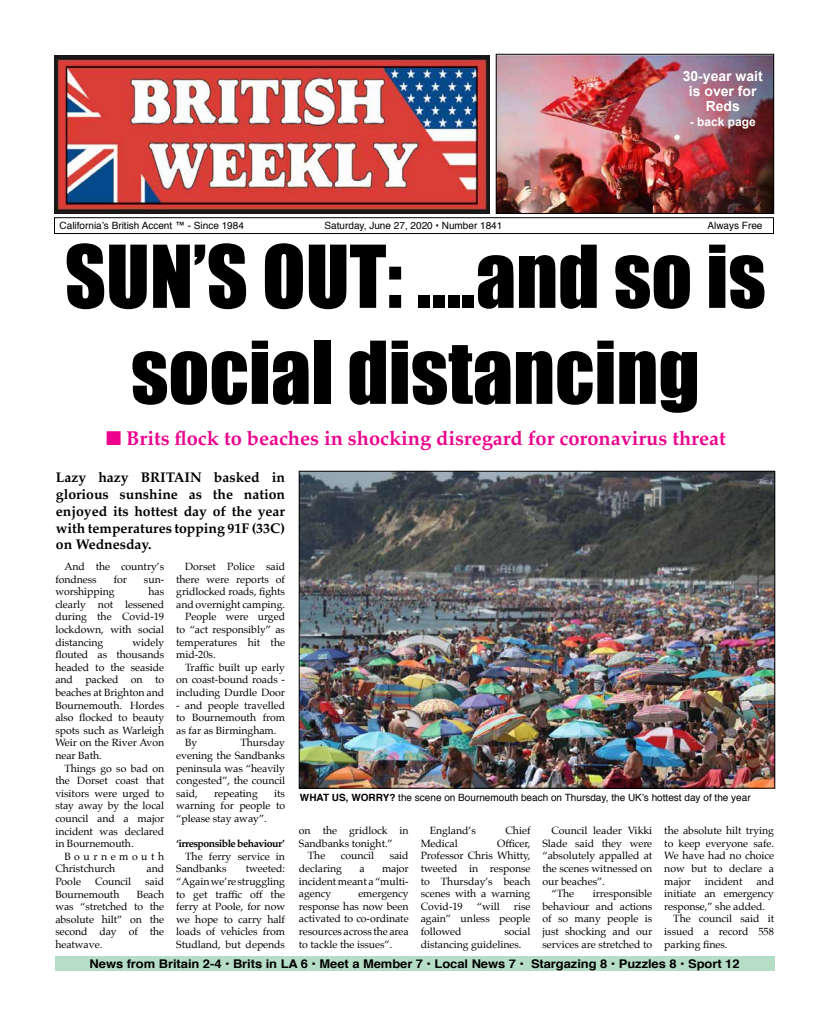
<style>
.page{position:relative;width:828px;height:1026px;background:#fff}
.page>*{position:absolute;margin:0;border:0;box-sizing:border-box;transform-origin:0 0}
.t1{font:80px/96px "Impact";color:#000;text-align:center}
.t2{font:700 20px "Palatino";color:#ec008c}
.t3{font:700 14px/16.8px "Palatino";color:#000;text-align:justify}
.t4{font:700 14px/15px "Arial";color:#fff;text-align:center}
.t5{font:700 12px "Helvetica";letter-spacing:-.005em;color:#000;scale:1.08 1}
.t6{font:700 12px "Arial";color:#fff}
.t7{font:10.5px/12.6px "Palatino";letter-spacing:-.005em;color:#000;text-align:justify}
.t8{font:700 10.5px "Palatino";letter-spacing:-.05em;color:#000}
.t9{font:10px "Helvetica";color:#000}
.s1{font-weight:700}
</style>
<div class="page">
<img style="left:498px;top:56px;width:274px;height:156px">
<div style="left:496px;top:54px;width:278px;height:160px;border:1px solid #000"></div>
<div style="left:54px;top:217px;width:720px;height:17px;border:1px solid #000"></div>
<img style="left:54px;top:55px;width:436px;height:159px">
<div style="left:55px;top:957px;width:719px;height:14px;background:#b6dec6"></div>
<img style="left:301px;top:473px;width:472px;height:314px">
<div style="left:299px;top:471px;width:476px;height:318px;border:1px solid #000"></div>
<h3 class="t4" style="left:683px;top:69px;width:82px">30-year wait is over for<br>Reds</h3>
<p class="t6" style="left:690px;top:113px;width:68px">- back page</p>
<p class="t9" style="left:60px;top:217px;width:186px">California’s British Accent ™ - Since 1984</p>
<p class="t9" style="left:325px;top:217px;width:179px">Saturday, June 27, 2020 • Number 1841</p>
<p class="t9" style="left:707px;top:217px;width:57px">Always Free</p>
<h1 class="t1" style="left:65px;top:226px;width:703px">SUN’S OUT: ....and so is social distancing</h1>
<h2 class="t2" style="left:106px;top:422px;width:621px">■ Brits flock to beaches in shocking disregard for coronavirus threat</h2>
<h3 class="t3" style="left:56px;top:469px;width:231px">Lazy hazy BRITAIN basked in glorious sunshine as the nation enjoyed its hottest day of the year with temperatures topping 91F (33C) on Wednesday.</h3>
<p class="t7" style="left:55px;top:560px;width:110px;text-indent:9px">And the country’s fondness</p>
<p class="t7" style="left:185px;top:560px;width:101px">Dorset Police said</p>
<p class="t7" style="left:176px;top:573px;width:110px">there were reports of</p>
<p class="t7" style="left:176px;top:585px;width:110px">gridlocked roads, fights</p>
<p class="t7" style="left:176px;top:598px;width:110px">and overnight camping.</p>
<p class="t7" style="left:185px;top:611px;width:101px">People were urged</p>
<p class="t7" style="left:176px;top:623px;width:110px">to “act responsibly” as</p>
<p class="t7" style="left:176px;top:636px;width:110px">temperatures hit the</p>
<p class="t7" style="left:176px;top:648px;width:41px">mid-20s.</p>
<p class="t7" style="left:185px;top:661px;width:101px">Traffic built up early</p>
<p class="t7" style="left:176px;top:674px;width:110px">on coast-bound roads -</p>
<p class="t7" style="left:176px;top:686px;width:110px">including Durdle Door</p>
<p class="t7" style="left:176px;top:699px;width:110px">- and people travelled</p>
<p class="t7" style="left:176px;top:711px;width:110px">to Bournemouth from</p>
<p class="t7" style="left:176px;top:724px;width:102px">as far as Birmingham.</p>
<p class="t7" style="left:185px;top:737px;width:14px">By</p>
<p class="t7" style="left:114px;top:573px;width:15px">for</p>
<p class="t7" style="left:144px;top:573px;width:22px">sun-</p>
<p class="t7" style="left:55px;top:585px;width:61px">worshipping</p>
<p class="t7" style="left:55px;top:585px;width:110px;text-indent:93px">has clearly not lessened during the Covid-19 lockdown, with social distancing</p>
<p class="t7" style="left:55px;top:636px;width:110px;text-indent:77px">widely flouted as thousands headed to the seaside and packed on to beaches at Brighton and Bournemouth. Hordes also flocked to beauty spots such as Warleigh Weir on the River Avon near Bath.</p>
<p class="t7" style="left:55px;top:762px;width:110px;text-indent:9px">Things go so bad on the Dorset coast that visitors were urged to stay away by the local council and a major incident was declared in Bournemouth.</p>
<p class="t7" style="left:55px;top:850px;width:110px;text-indent:9px">Bournemouth<br>Christchurch</p>
<p class="t7" style="left:176px;top:737px;width:110px;text-indent:64px">Thursday evening the Sandbanks peninsula was “heavily congested”, the council said,</p>
<p class="t7" style="left:176px;top:787px;width:110px;text-indent:98px">its warning for people to “please stay away”.</p>
<p class="t8" style="left:176px;top:835px;width:110px">‘irresponsible behaviour’</p>
<p class="t7" style="left:176px;top:850px;width:110px;text-indent:9px">The ferry service in<br>Sandbanks</p>
<p class="t7" style="left:214px;top:787px;width:45px">repeating</p>
<p class="t7" style="left:147px;top:863px;width:19px">and</p>
<p class="t7" style="left:176px;top:863px;width:110px;text-indent:70px">tweeted: “Again we’re struggling to get traffic off the ferry at Poole, for now we hope to carry half loads of vehicles from Studland, but depends</p>
<p class="t7" style="left:55px;top:875px;width:27px">Poole</p>
<p class="t7" style="left:95px;top:875px;width:38px">Council</p>
<p class="t7" style="left:145px;top:875px;width:21px">said</p>
<p class="t7" style="left:55px;top:888px;width:66px">Bournemouth</p>
<p class="t7" style="left:55px;top:888px;width:110px;text-indent:82px">Beach was “stretched to the absolute hilt” on the second day of the heatwave.</p>
<p class="t9" style="left:300px;top:790px;width:452px"><span class="s1">WHAT US, WORRY?</span> the scene on Bournemouth beach on Thursday, the UK’s hottest day of the year</p>
<p class="t7" style="left:299px;top:824px;width:111px">on the gridlock in</p>
<p class="t7" style="left:299px;top:837px;width:95px">Sandbanks tonight.”</p>
<p class="t7" style="left:308px;top:850px;width:19px">The</p>
<p class="t7" style="left:341px;top:850px;width:35px">council</p>
<p class="t7" style="left:390px;top:850px;width:21px">said</p>
<p class="t7" style="left:299px;top:862px;width:45px">declaring</p>
<p class="t7" style="left:359px;top:862px;width:7px">a</p>
<p class="t7" style="left:299px;top:862px;width:111px;text-indent:83px">major incident meant a “multi&shy;agency</p>
<p class="t7" style="left:299px;top:887px;width:111px;text-indent:59px">emergency response has now been activated to co-ordinate resources across the area to tackle the issues”.</p>
<p class="t7" style="left:430px;top:824px;width:48px">England’s</p>
<p class="t7" style="left:506px;top:824px;width:26px">Chief</p>
<p class="t7" style="left:421px;top:837px;width:39px">Medical</p>
<p class="t7" style="left:421px;top:837px;width:111px;text-indent:76px">Officer, Professor Chris Whitty, tweeted in response to Thursday’s beach scenes with a warning Covid-19</p>
<p class="t7" style="left:477px;top:900px;width:24px">“will</p>
<p class="t7" style="left:421px;top:900px;width:111px;text-indent:93px">rise again” unless people followed</p>
<p class="t7" style="left:421px;top:925px;width:111px;text-indent:84px">social distancing guidelines.</p>
<p class="t7" style="left:551px;top:824px;width:102px">Council leader Vikki</p>
<p class="t7" style="left:542px;top:837px;width:111px">Slade said they were</p>
<p class="t7" style="left:542px;top:850px;width:111px">“absolutely appalled at</p>
<p class="t7" style="left:542px;top:862px;width:111px">the scenes witnessed on</p>
<p class="t7" style="left:542px;top:875px;width:64px">our beaches”.</p>
<p class="t7" style="left:551px;top:887px;width:24px">“The</p>
<p class="t7" style="left:542px;top:887px;width:111px;text-indent:50px">irresponsible behaviour and actions of so many people is just shocking and our services are stretched to</p>
<p class="t7" style="left:664px;top:824px;width:111px">the absolute hilt trying to keep everyone safe.<br>We have had no choice now but to declare a major</p>
<p class="t7" style="left:705px;top:875px;width:39px">incident</p>
<p class="t7" style="left:756px;top:875px;width:19px">and</p>
<p class="t7" style="left:664px;top:887px;width:111px">initiate an emergency</p>
<p class="t7" style="left:664px;top:900px;width:102px">response,” she added.</p>
<p class="t7" style="left:673px;top:913px;width:102px">The council said it</p>
<p class="t7" style="left:664px;top:925px;width:111px">issued a record 558</p>
<p class="t7" style="left:664px;top:938px;width:65px">parking fines.</p>
<p class="t5" style="left:90px;top:954px;width:603px">News from Britain 2-4 • Brits in LA 6 • Meet a Member 7 • Local News 7 • Stargazing 8 • Puzzles 8 • Sport 12</p>
</div>
